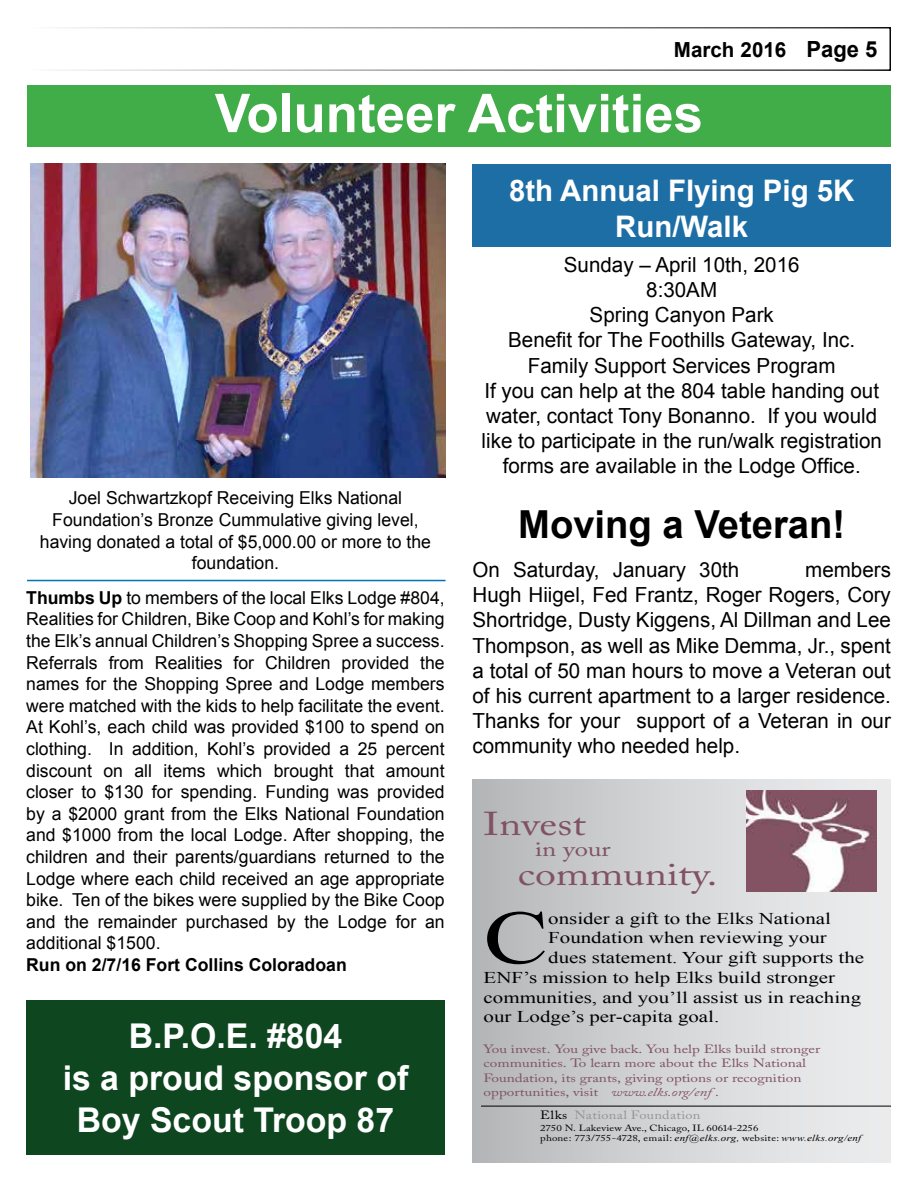
<style>
.page{position:relative;width:918px;height:1188px;background:#fff}
.page>*{position:absolute;margin:0;border:0;box-sizing:border-box;transform-origin:0 0}
.t1{font:76.05px "Times New Roman";color:#000;scale:1.27 1}
.t2{font:700 53.4px "Arial";color:#fff}
.t3{font:700 38.55px "Arial";color:#000}
.t4{font:700 34.2px/42px "Arial";color:#fff;text-align:center}
.t5{font:32.85px "Adobe Caslon Pro";color:#815263;scale:1.27 1}
.t6{font:700 29.7px/36px "Arial";color:#fff;text-align:center}
.t7{font:20.85px/25.2px "Arial";color:#000;text-align:center}
.t8{font:700 20.85px "Arial";color:#000}
.t9{font:20.85px "Adobe Caslon Pro";color:#815263;scale:1.27 1}
.t10{font:17.85px/21.6px "Arial";color:#000;text-align:center}
.t11{font:700 17.85px "Arial";color:#000}
.t12{font:16.5px "Times New Roman";color:#000;scale:1.27 1}
.t13{font:12px/14.4px "Adobe Caslon Pro";color:#815263;scale:1.27 1}
.t14{font:12px "Adobe Caslon Pro";letter-spacing:.02em;color:#939598;scale:1.2 1}
.t15{font:9px/10.5px "Adobe Caslon Pro";letter-spacing:.01em;color:#000;scale:1.22 1}
.s1{font-size:22.35px}
.s2{font-weight:700}
.s3{font-style:italic}
.s4{color:#000}
.s5{font-family:"Times New Roman";font-style:italic}
</style>
<div class="page">
<div style="left:27px;top:27px;width:864px;height:44px;border:2px solid #fff"></div>
<div style="left:26px;top:1000px;width:419px;height:155px;background:#0e4620"></div>
<div style="left:27px;top:85px;width:864px;height:62px;background:#41ad49"></div>
<img style="left:30px;top:164px;width:416px;height:314px">
<hr style="left:27px;top:580px;width:419px;height:1px;background:#0073bd">
<div style="left:472px;top:164px;width:419px;height:82px;background:#1e6ea6"></div>
<div style="left:472px;top:780px;width:419px;height:382px;background:linear-gradient(to right,#b6b9bb,#f0f0f1)"></div>
<img style="left:746px;top:791px;width:131px;height:100px">
<hr style="left:481px;top:1106px;width:410px;height:1px;background:#000">
<p class="t8" style="left:674px;top:35px;width:205px">March 2016 <span class="s1">Page 5</span></p>
<h2 class="t2" style="left:215px;top:78px;width:490px">Volunteer Activities</h2>
<p class="t10" style="left:40px;top:487px;width:393px">Joel Schwartzkopf Receiving Elks National Foundation’s Bronze Cummulative giving level, having donated a total of $5,000.00 or more to the foundation.</p>
<p class="t10" style="left:26px;top:587px;width:420px;text-align:justify"><span class="s2">Thumbs Up</span> to members of the local Elks Lodge #804, Realities for Children, Bike Coop and Kohl’s for making the Elk’s annual Children’s Shopping Spree a success.<br>Referrals from Realities for Children provided the names for the Shopping Spree and Lodge members were matched with the kids to help facilitate the event.<br>At Kohl’s, each child was provided $100 to spend on clothing. In addition, Kohl’s provided a 25 percent discount on all items which brought that amount closer to $130 for spending. Funding was provided by a $2000 grant from the Elks National Foundation and $1000 from the local Lodge. After shopping, the children and their parents/guardians returned to the Lodge where each child received an age appropriate bike. Ten of the bikes were supplied by the Bike Coop and the remainder purchased by the Lodge for an additional $1500.</p>
<p class="t11" style="left:26px;top:953px;width:322px">Run on 2/7/16 Fort Collins Coloradoan</p>
<h3 class="t4" style="left:63px;top:1016px;width:347px">B.P.O.E. #804<br>is a proud sponsor of<br>Boy Scout Troop 87</h3>
<h3 class="t6" style="left:509px;top:173px;width:347px">8th Annual Flying Pig 5K<br>Run/Walk</h3>
<p class="t7" style="left:482px;top:252px;width:402px">Sunday – April 10th, 2016<br>8:30AM<br>Spring Canyon Park<br>Benefit for The Foothills Gateway, Inc.<br>Family Support Services Program<br>If you can help at the 804 table handing out water, contact Tony Bonanno. If you would like to participate in the run/walk registration forms are available in the Lodge Office.</p>
<h3 class="t3" style="left:518px;top:499px;width:329px">Moving a Veteran!</h3>
<p class="t7" style="left:472px;top:557px;width:268px">On Saturday, January 30th</p>
<p class="t7" style="left:472px;top:557px;width:420px;text-align:justify;text-indent:333px">members Hugh Hiigel, Fed Frantz, Roger Rogers, Cory Shortridge, Dusty Kiggens, Al Dillman and Lee Thompson, as well as Mike Demma, Jr., spent a total of 50 man hours to move a Veteran out of his current apartment to a larger residence.<br>Thanks for your support of a Veteran in our community who needed help.</p>
<h3 class="t5" style="left:484px;top:804px;width:82px">Invest</h3>
<p class="t9" style="left:535px;top:837px;width:61px">in your</p>
<h3 class="t5" style="left:518px;top:854px;width:159px">community.</h3>
<h1 class="t1" style="left:484px;top:887px;width:52px">C</h1>
<p class="t12" style="left:548px;top:907px;width:224px">onsider a gift to the Elks National</p>
<p class="t12" style="left:548px;top:927px;width:221px">Foundation when reviewing your</p>
<p class="t12" style="left:548px;top:946px;width:250px">dues statement. Your gift supports the</p>
<p class="t12" style="left:484px;top:966px;width:278px">ENF’s mission to help Elks build stronger</p>
<p class="t12" style="left:484px;top:986px;width:299px">communities, and you’ll assist us in reaching</p>
<p class="t12" style="left:484px;top:1006px;width:187px">our Lodge’s per-capita goal.</p>
<p class="t13" style="left:484px;top:1042px;width:267px">You invest. You give back. You help Elks build stronger communities. To learn more about the Elks National Foundation, its grants, giving options or recognition opportunities, visit <span class="s3">www.elks.org/enf</span>.</p>
<p class="t14" style="left:540px;top:1108px;width:135px"><span class="s4">Elks</span> National Foundation</p>
<p class="t15" style="left:540px;top:1122px;width:265px">2750 N. Lakeview Ave., Chicago, IL 60614-2256<br>phone: 773/755-4728, email: <span class="s5">enf@elks.org,</span> website: <span class="s5">www.elks.org/enf</span></p>
</div>
